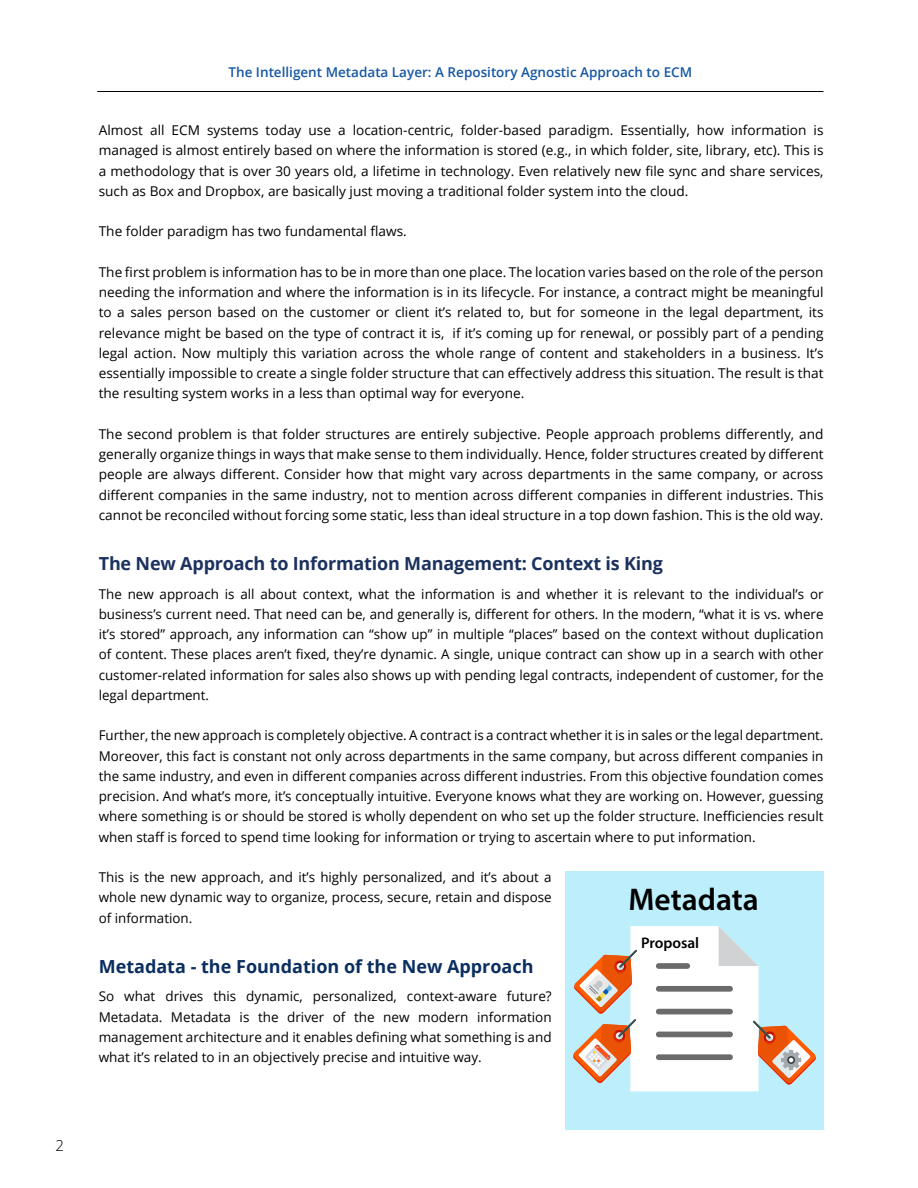
<style>
.page{position:relative;width:918px;height:1188px;background:#fff}
.page>*{position:absolute;margin:0;border:0;box-sizing:border-box;transform-origin:0 0}
.t1{font:600 31.5px "Myriad Pro";color:#000}
.t2{font:700 18px "Open Sans";letter-spacing:-.01em;color:#1b315e}
.t3{font:700 18px "Open Sans";color:#092e5f}
.t4{font:600 15.3px "Myriad Pro";color:#000}
.t5{font:300 15px "Open Sans";color:#000}
.t6{font:13.5px/20.2px "Open Sans";color:#000;text-align:justify}
.t7{font:600 13.5px "Open Sans";color:#1657a4}
</style>
<div class="page">
<hr style="left:97px;top:91px;width:727px;height:1px;background:#000">
<div style="left:565px;top:871px;width:259px;height:258px;background:#bdeefb"></div>
<svg style="left:573px;top:926px;width:243px;height:165px"></svg>
<p class="t5" style="left:56px;top:1136px;width:10px">2</p>
<p class="t7" style="left:228px;top:63px;width:465px">The Intelligent Metadata Layer: A Repository Agnostic Approach to ECM</p>
<p class="t6" style="left:99px;top:120px;width:726px">Almost all ECM systems today use a location-centric, folder-based paradigm. Essentially, how information is managed is almost entirely based on where the information is stored (e.g., in which folder, site, library, etc). This is a methodology that is over 30 years old, a lifetime in technology. Even relatively new file sync and share services, such as Box and Dropbox, are basically just moving a traditional folder system into the cloud.</p>
<p class="t6" style="left:99px;top:221px;width:310px">The folder paradigm has two fundamental flaws.</p>
<p class="t6" style="left:99px;top:261px;width:726px">The first problem is information has to be in more than one place. The location varies based on the role of the person needing the information and where the information is in its lifecycle. For instance, a contract might be meaningful to a sales person based on the customer or client it’s related to, but for someone in the legal department, its relevance might be based on the type of contract it is, if it’s coming up for renewal, or possibly part of a pending legal action. Now multiply this variation across the whole range of content and stakeholders in a business. It’s essentially impossible to create a single folder structure that can effectively address this situation. The result is that the resulting system works in a less than optimal way for everyone.</p>
<p class="t6" style="left:99px;top:423px;width:726px">The second problem is that folder structures are entirely subjective. People approach problems differently, and generally organize things in ways that make sense to them individually. Hence, folder structures created by different people are always different. Consider how that might vary across departments in the same company, or across different companies in the same industry, not to mention across different companies in different industries. This cannot be reconciled without forcing some static, less than ideal structure in a top down fashion. This is the old way.</p>
<h2 class="t2" style="left:99px;top:551px;width:566px">The New Approach to Information Management: Context is King</h2>
<p class="t6" style="left:99px;top:583px;width:726px">The new approach is all about context, what the information is and whether it is relevant to the individual’s or business’s current need. That need can be, and generally is, different for others. In the modern, “what it is vs. where it’s stored” approach, any information can “show up” in multiple “places” based on the context without duplication of content. These places aren’t fixed, they’re dynamic. A single, unique contract can show up in a search with other customer-related information for sales also shows up with pending legal contracts, independent of customer, for the legal department.</p>
<p class="t6" style="left:99px;top:725px;width:726px">Further, the new approach is completely objective. A contract is a contract whether it is in sales or the legal department.<br>Moreover, this fact is constant not only across departments in the same company, but across different companies in the same industry, and even in different companies across different industries. From this objective foundation comes precision. And what’s more, it’s conceptually intuitive. Everyone knows what they are working on. However, guessing where something is or should be stored is wholly dependent on who set up the folder structure. Inefficiencies result when staff is forced to spend time looking for information or trying to ascertain where to put information.</p>
<p class="t6" style="left:99px;top:867px;width:454px">This is the new approach, and it’s highly personalized, and it’s about a whole new dynamic way to organize, process, secure, retain and dispose of information.</p>
<h2 class="t3" style="left:99px;top:954px;width:436px">Metadata - the Foundation of the New Approach</h2>
<p class="t6" style="left:99px;top:986px;width:454px">So what drives this dynamic, personalized, context-aware future?<br>Metadata. Metadata is the driver of the new modern information management architecture and it enables defining what something is and what it’s related to in an objectively precise and intuitive way.</p>
<h1 class="t1" style="left:628px;top:879px;width:132px">Metadata</h1>
<p class="t4" style="left:641px;top:933px;width:60px">Proposal</p>
</div>
